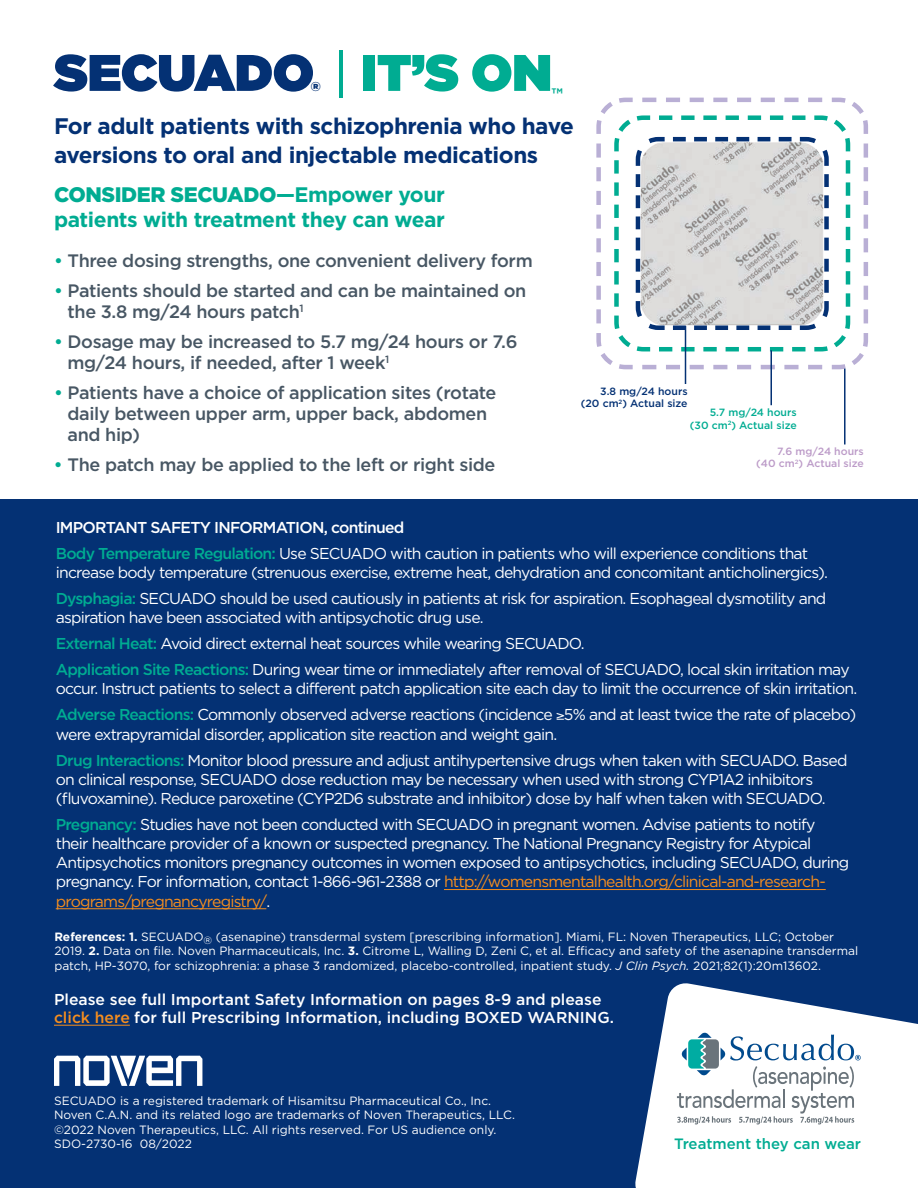
<style>
.page{position:relative;width:918px;height:1188px;background:#fff}
.page>*{position:absolute;margin:0;border:0;box-sizing:border-box;transform-origin:0 0}
.t1{font:900 51.3px "Gotham";letter-spacing:-.01em;color:#043174}
.t2{font:700 22.5px/28.5px "Gotham";letter-spacing:-.02em;color:#043174}
.t3{font:700 21px/25.2px "Gotham";letter-spacing:-.02em;color:#00ac92}
.t4{font:500 18px/21px "Gotham";letter-spacing:-.02em;color:#485764}
.t5{font:700 16.65px "Gotham";color:#00ac92}
.t6{font:15.75px/26px "Gotham";letter-spacing:-.05em;color:#fff}
.t7{font:500 15.75px/18px "Gotham";color:#fff}
.t8{font:500 15px "Gotham";color:#00ac92}
.t9{font:900 12.9px "Gotham";color:#043174}
.t10{font:12px/14.4px "Gotham";color:#fff}
.t11{font:500 10.5px/12.6px "Gotham";color:#00ac92;text-align:right}
.t12{font:500 10.5px/12.6px "Gotham";color:#043174;text-align:right}
.t13{font:500 10.5px/12.6px "Gotham";color:#bc9bc8;text-align:right}
.s1{font-weight:400;color:#00ac92}
.s2{color:#00ac92}
.s3{font-weight:900}
.s4{font-weight:500}
.s5{font-weight:500;color:#00ac92}
.s6{color:#f68e1e}
.s7{font-weight:700}
.s8{font-style:italic}
</style>
<div class="page">
<div style="left:0;top:500px;width:918px;height:688px;background:#043174"></div>
<svg style="left:54px;top:1056px;width:148px;height:30px"></svg>
<hr style="left:444px;top:889px;width:382px;height:1px;background:#f68e1e">
<hr style="left:56px;top:908px;width:210px;height:1px;background:#f68e1e">
<hr style="left:54px;top:1025px;width:76px;height:1px;background:#f68e1e">
<svg style="left:596px;top:97px;width:272px;height:274px"></svg>
<hr style="left:685px;top:326px;width:1px;height:58px;background:#043174">
<hr style="left:770px;top:350px;width:2px;height:55px;background:#043174">
<hr style="left:844px;top:369px;width:2px;height:75px;background:#043174">
<svg style="left:635px;top:983px;width:283px;height:205px;fill:#fff"></svg>
<svg style="left:677px;top:1032px;width:184px;height:92px;background:#d7e1e5"></svg>
<h1 class="t1" style="left:54px;top:43px;width:500px">SECUADO <span class="s1">|</span> <span class="s2">IT’S ON</span></h1>
<p class="t9" style="left:311px;top:79px;width:12px">®</p>
<p class="t5" style="left:552px;top:85px;width:13px">™</p>
<h2 class="t2" style="left:54px;top:111px;width:521px">For adult patients with schizophrenia who have aversions to oral and injectable medications</h2>
<h3 class="t3" style="left:54px;top:181px;width:392px"><span class="s3">CONSIDER SECUADO</span>—Empower your patients with treatment they can wear</h3>
<p class="t4" style="left:54px;top:250px;width:480px"><span class="s2">•</span> Three dosing strengths, one convenient delivery form</p>
<p class="t4" style="left:68px;top:280px;width:460px;text-indent:-14px"><span class="s2">•</span> Patients should be started and can be maintained on the 3.8 mg/24 hours patch<sup>1</sup></p>
<p class="t4" style="left:68px;top:330px;width:452px;text-indent:-14px"><span class="s2">•</span> Dosage may be increased to 5.7 mg/24 hours or 7.6 mg/24 hours, if needed, after 1 week<sup>1</sup></p>
<p class="t4" style="left:68px;top:381px;width:431px;text-indent:-14px"><span class="s2">•</span> Patients have a choice of application sites (rotate daily between upper arm, upper back, abdomen and hip)</p>
<p class="t4" style="left:54px;top:453px;width:443px"><span class="s2">•</span> The patch may be applied to the left or right side</p>
<p class="t12" style="left:581px;top:384px;width:108px">3.8 mg/24 hours (20 cm<sup>2</sup>) Actual size</p>
<p class="t11" style="left:690px;top:406px;width:108px">5.7 mg/24 hours (30 cm<sup>2</sup>) Actual size</p>
<p class="t13" style="left:756px;top:444px;width:109px">7.6 mg/24 hours (40 cm<sup>2</sup>) Actual size</p>
<p class="t6" style="left:56px;top:514px;width:754px"><span class="s4">IMPORTANT SAFETY INFORMATION, continued<br></span><span class="s5">Body Temperature Regulation:</span> Use SECUADO with caution in patients who will experience conditions that</p>
<p class="t6" style="left:56px;top:559px;width:774px">increase body temperature (strenuous exercise, extreme heat, dehydration and concomitant anticholinergics).<br><span class="s5">Dysphagia:</span> SECUADO should be used cautiously in patients at risk for aspiration. Esophageal dysmotility and</p>
<p class="t6" style="left:56px;top:604px;width:795px">aspiration have been associated with antipsychotic drug use.<br><span class="s5">External Heat:</span> Avoid direct external heat sources while wearing SECUADO.<br><span class="s5">Application Site Reactions:</span> During wear time or immediately after removal of SECUADO, local skin irritation may</p>
<p class="t6" style="left:56px;top:676px;width:803px">occur. Instruct patients to select a different patch application site each day to limit the occurrence of skin irritation.<br><span class="s5">Adverse Reactions:</span> Commonly observed adverse reactions (incidence ≥5% and at least twice the rate of placebo)</p>
<p class="t6" style="left:56px;top:721px;width:793px">were extrapyramidal disorder, application site reaction and weight gain.<br><span class="s5">Drug Interactions:</span> Monitor blood pressure and adjust antihypertensive drugs when taken with SECUADO. Based</p>
<p class="t6" style="left:56px;top:769px;width:771px;line-height:19.2px">on clinical response, SECUADO dose reduction may be necessary when used with strong CYP1A2 inhibitors (fluvoxamine). Reduce paroxetine (CYP2D6 substrate and inhibitor) dose by half when taken with SECUADO.</p>
<p class="t6" style="left:56px;top:814px;width:795px;line-height:19.2px"><span class="s5">Pregnancy:</span> Studies have not been conducted with SECUADO in pregnant women. Advise patients to notify their healthcare provider of a known or suspected pregnancy. The National Pregnancy Registry for Atypical Antipsychotics monitors pregnancy outcomes in women exposed to antipsychotics, including SECUADO, during pregnancy. For information, contact 1-866-961-2388 or <span class="s6">http://womensmentalhealth.org/clinical-and-research&shy;programs/pregnancyregistry/</span>.</p>
<p class="t10" style="left:54px;top:929px;width:805px"><span class="s7">References: 1.</span> SECUADO<sub>®</sub> (asenapine) transdermal system [prescribing information]. Miami, FL: Noven Therapeutics, LLC; October<br>2019. <span class="s7">2.</span> Data on file. Noven Pharmaceuticals, Inc. <span class="s7">3.</span> Citrome L, Walling D, Zeni C, et al. Efficacy and safety of the asenapine transdermal patch, HP-3070, for schizophrenia: a phase 3 randomized, placebo-controlled, inpatient study. <span class="s8">J Clin Psych.</span> 2021;82(1):20m13602.</p>
<p class="t7" style="left:54px;top:990px;width:561px">Please see full Important Safety Information on pages 8-9 and please <span class="s6">click here</span> for full Prescribing Information, including BOXED WARNING.</p>
<p class="t10" style="left:54px;top:1093px;width:463px">SECUADO is a registered trademark of Hisamitsu Pharmaceutical Co., Inc.<br>Noven C.A.N. and its related logo are trademarks of Noven Therapeutics, LLC. ©2022 Noven Therapeutics, LLC. All rights reserved. For US audience only.<br>SDO-2730-16 08/2022</p>
<p class="t8" style="left:674px;top:1135px;width:189px">Treatment they can wear</p>
</div>
